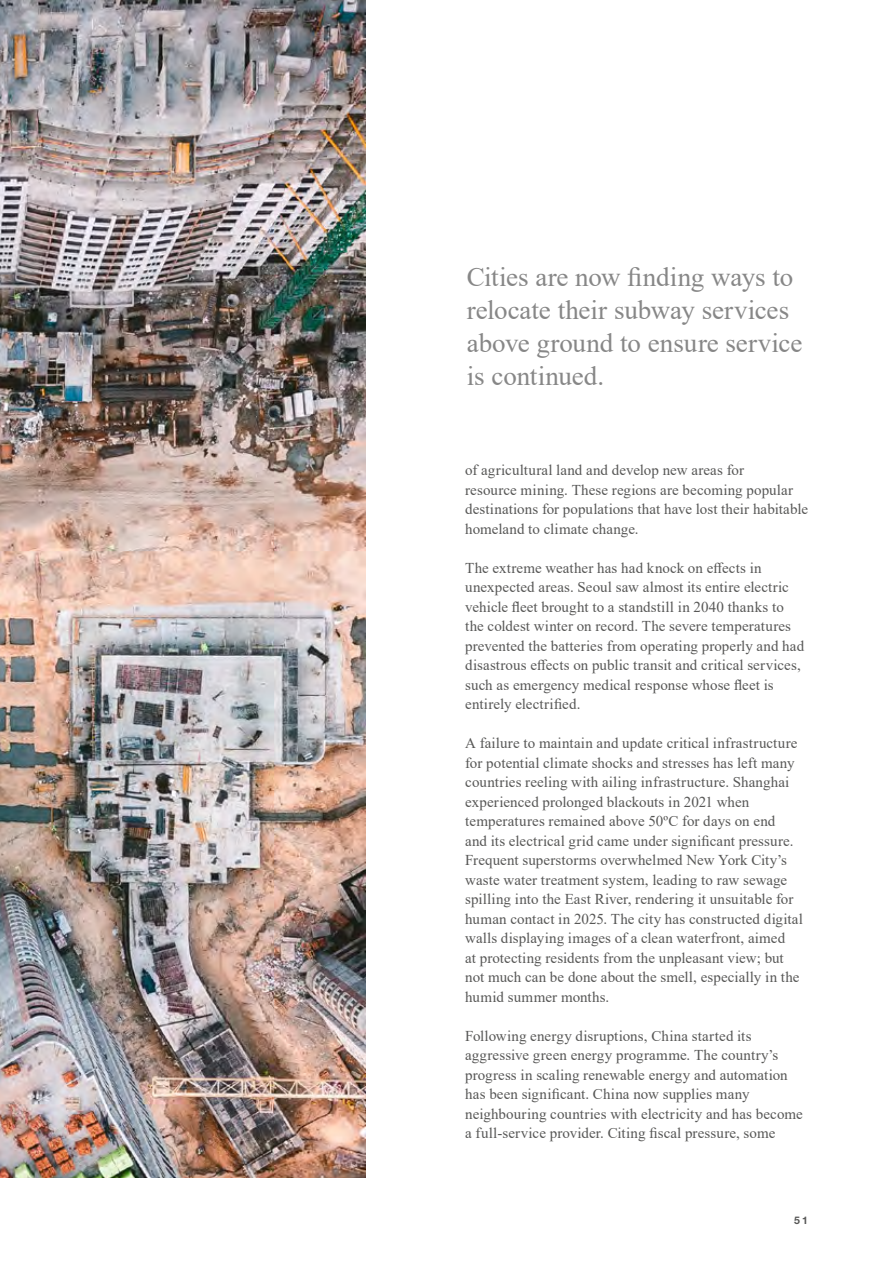
<style>
.page{position:relative;width:893px;height:1263px;background:#fff}
.page>*{position:absolute;margin:0;border:0;box-sizing:border-box;transform-origin:0 0}
.t1{font:27px/33px "Times New Roman";letter-spacing:-.005em;color:#878787}
.t2{font:15px/19.5px "Times New Roman";letter-spacing:.005em;color:#575756}
.t3{font:700 10.5px "Helvetica Neue LT Std";color:#575756}
</style>
<div class="page">
<img style="left:0;top:0;width:365px;height:1178px">
<h1 class="t1" style="left:467px;top:259px;width:337px">Cities are now finding ways to relocate their subway services above ground to ensure service is continued.</h1>
<p class="t2" style="left:465px;top:460px;width:344px">of agricultural land and develop new areas for<br>resource mining. These regions are becoming popular destinations for populations that have lost their habitable homeland to climate change.</p>
<p class="t2" style="left:465px;top:557px;width:341px">The extreme weather has had knock on effects in unexpected areas. Seoul saw almost its entire electric vehicle fleet brought to a standstill in 2040 thanks to the coldest winter on record. The severe temperatures prevented the batteries from operating properly and had disastrous effects on public transit and critical services, such as emergency medical response whose fleet is entirely electrified.</p>
<p class="t2" style="left:465px;top:733px;width:339px">A failure to maintain and update critical infrastructure for potential climate shocks and stresses has left many countries reeling with ailing infrastructure. Shanghai experienced prolonged blackouts in 2021 when temperatures remained above 50ºC for days on end<br>and its electrical grid came under significant pressure.<br>Frequent superstorms overwhelmed New York City’s waste water treatment system, leading to raw sewage spilling into the East River, rendering it unsuitable for human contact in 2025. The city has constructed digital walls displaying images of a clean waterfront, aimed<br>at protecting residents from the unpleasant view; but not much can be done about the smell, especially in the humid summer months.</p>
<p class="t2" style="left:465px;top:1025px;width:339px">Following energy disruptions, China started its aggressive green energy programme. The country’s progress in scaling renewable energy and automation has been significant. China now supplies many neighbouring countries with electricity and has become a full-service provider. Citing fiscal pressure, some</p>
<p class="t3" style="left:794px;top:1214px;width:15px">51</p>
</div>
